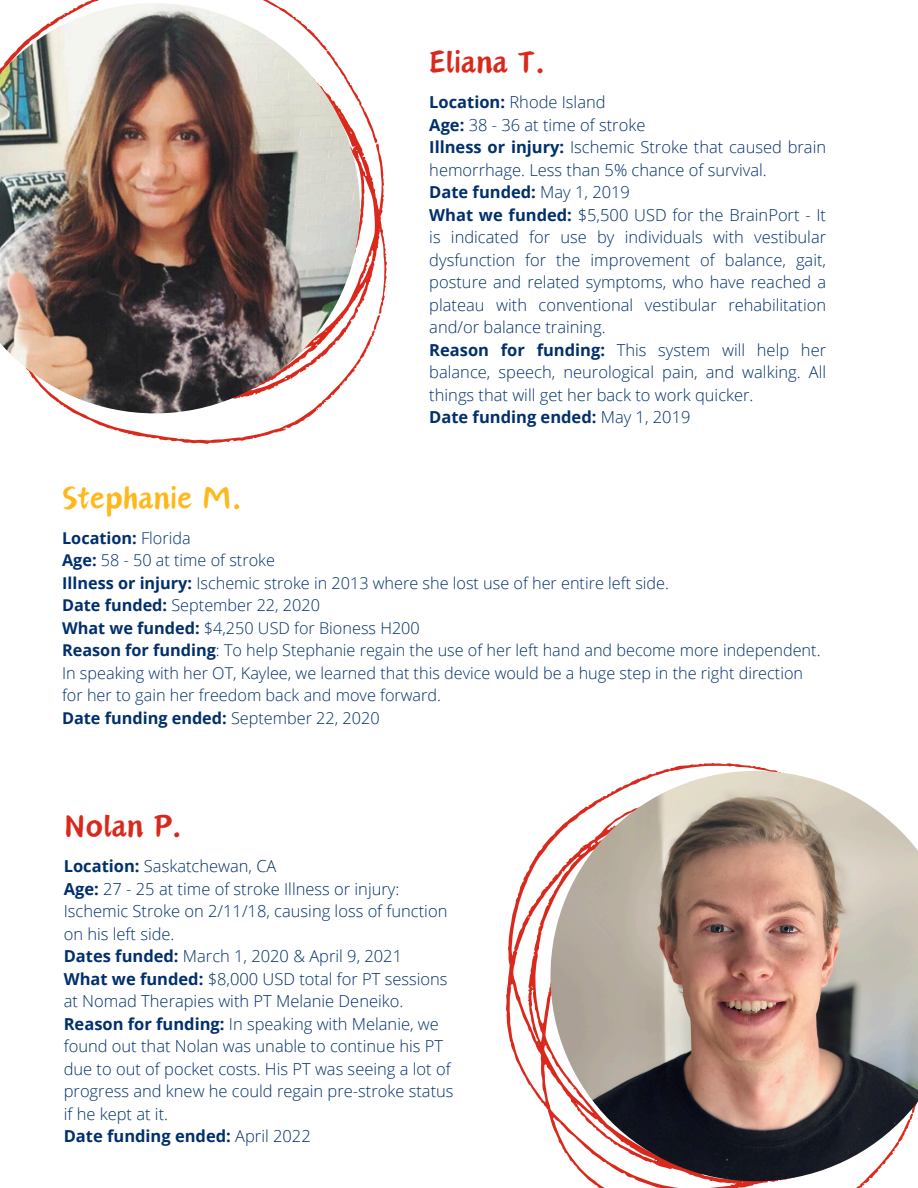
<style>
.page{position:relative;width:918px;height:1188px;background:#fff}
.page>*{position:absolute;margin:0;border:0;box-sizing:border-box;transform-origin:0 0}
.t1{font:39.3px "Canva Oriental Brush";color:#da291c}
.t2{font:39.3px "Canva Oriental Brush";color:#ffb81c}
.t3{font:300 16.5px/22.5px "Open Sans";color:#002f6c}
.t4{font:700 16.5px "Open Sans";color:#002f6c}
.t5{font:300 16.2px/22.5px "Open Sans";color:#002f6c}
.t6{font:700 16.2px "Open Sans";color:#002f6c}
.s1{font-weight:700}
.s2{font-weight:300}
</style>
<div class="page">
<svg style="left:74px;top:0;width:313px;height:443px"></svg>
<svg style="left:360px;top:51px;width:18px;height:93px"></svg>
<svg style="left:360px;top:314px;width:20px;height:45px"></svg>
<img style="left:0;top:3px;width:360px;height:410px">
<svg style="left:506px;top:763px;width:363px;height:425px"></svg>
<img style="left:550px;top:771px;width:368px;height:410px">
<p class="t2" style="left:62px;top:482px;width:182px">Stephanie M.</p>
<p class="t1" style="left:429px;top:45px;width:118px">Eliana T.</p>
<p class="t3" style="left:429px;top:90px;width:178px"><span class="s1">Location:</span> Rhode Island</p>
<h1 class="t3" style="left:429px;top:113px;width:218px"><span class="s1">Age:</span> 38 - 36 at time of stroke</h1>
<p class="t3" style="left:429px;top:135px;width:398px"><span class="s1">Illness or injury:</span> Ischemic Stroke that caused brain hemorrhage. Less than 5% chance of survival.</p>
<p class="t4" style="left:429px;top:181px;width:202px">Date funded: <span class="s2">May 1, 2019</span></p>
<p class="t3" style="left:429px;top:203px;width:398px;text-align:justify"><span class="s1">What we funded:</span> $5,500 USD for the BrainPort - It is indicated for use by individuals with vestibular dysfunction for the improvement of balance, gait, posture and related symptoms, who have reached a plateau with conventional vestibular rehabilitation and/or balance training.</p>
<p class="t3" style="left:429px;top:338px;width:398px;text-align:justify"><span class="s1">Reason for funding:</span> This system will help her balance, speech, neurological pain, and walking. All things that will get her back to work quicker.</p>
<p class="t4" style="left:429px;top:406px;width:263px">Date funding ended: <span class="s2">May 1, 2019</span></p>
<p class="t6" style="left:62px;top:526px;width:130px">Location: <span class="s2">Florida</span></p>
<p class="t5" style="left:62px;top:549px;width:214px"><span class="s1">Age:</span> 58 - 50 at time of stroke</p>
<h1 class="t5" style="left:62px;top:571px;width:608px"><span class="s1">Illness or injury:</span> Ischemic stroke in 2013 where she lost use of her entire left side.</h1>
<p class="t5" style="left:62px;top:594px;width:259px"><span class="s1">Date funded:</span> September 22, 2020</p>
<p class="t5" style="left:62px;top:616px;width:359px"><span class="s1">What we funded:</span> $4,250 USD for Bioness H200</p>
<p class="t5" style="left:62px;top:639px;width:760px"><span class="s1">Reason for funding</span>: To help Stephanie regain the use of her left hand and become more independent.<br>In speaking with her OT, Kaylee, we learned that this device would be a huge step in the right direction for her to gain her freedom back and move forward.</p>
<p class="t6" style="left:62px;top:706px;width:319px">Date funding ended: <span class="s2">September 22, 2020</span></p>
<p class="t1" style="left:64px;top:810px;width:120px">Nolan P.</p>
<h1 class="t3" style="left:64px;top:855px;width:214px"><span class="s1">Location:</span> Saskatchewan, CA</h1>
<p class="t3" style="left:64px;top:877px;width:385px"><span class="s1">Age:</span> 27 - 25 at time of stroke Illness or injury:<br>Ischemic Stroke on 2/11/18, causing loss of function on his left side.</p>
<p class="t3" style="left:64px;top:945px;width:340px"><span class="s1">Dates funded:</span> March 1, 2020 &amp; April 9, 2021</p>
<p class="t3" style="left:64px;top:967px;width:391px"><span class="s1">What we funded:</span> $8,000 USD total for PT sessions at Nomad Therapies with PT Melanie Deneiko.<br><span class="s1">Reason for funding:</span> In speaking with Melanie, we found out that Nolan was unable to continue his PT due to out of pocket costs. His PT was seeing a lot of progress and knew he could regain pre-stroke status if he kept at it.</p>
<p class="t4" style="left:64px;top:1125px;width:248px">Date funding ended: <span class="s2">April 2022</span></p>
</div>
